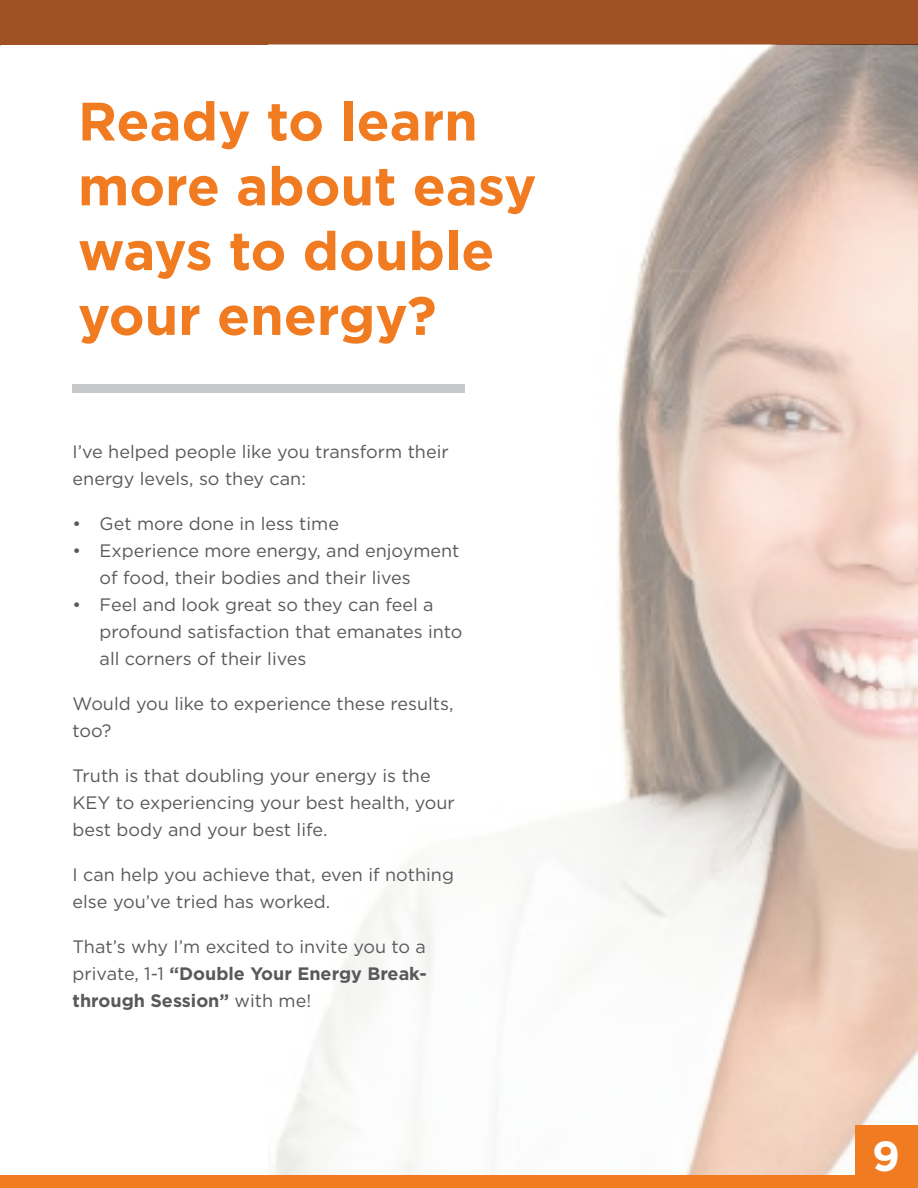
<style>
.page{position:relative;width:918px;height:1188px;background:#fff}
.page>*{position:absolute;margin:0;border:0;box-sizing:border-box;transform-origin:0 0}
.t1{font:700 54px/64.8px "Gotham";color:#f17b21}
.t2{font:700 42px "Gotham";color:#fff}
.t3{font:18px/27px "Gotham";color:#58595b}
.s1{font-weight:700}
</style>
<div class="page">
<div style="left:0;top:0;width:918px;height:45px;background:#a05224"></div>
<img style="left:269px;top:44px;width:648px;height:1131px">
<div style="left:73px;top:384px;width:392px;height:8px;background:#c7c8ca"></div>
<div style="left:0;top:1175px;width:917px;height:13px;background:#f17b21"></div>
<div style="left:855px;top:1125px;width:63px;height:63px;background:#f17b21"></div>
<h1 class="t1" style="left:78px;top:88px;width:460px">Ready to learn more about easy ways to double your energy?</h1>
<p class="t3" style="left:73px;top:438px;width:378px">I’ve helped people like you transform their energy levels, so they can:</p>
<p class="t3" style="left:73px;top:510px;width:268px">• Get more done in less time</p>
<p class="t3" style="left:100px;top:537px;width:361px;text-indent:-27px">• Experience more energy, and enjoyment of food, their bodies and their lives</p>
<p class="t3" style="left:100px;top:591px;width:364px;text-indent:-27px">• Feel and look great so they can feel a profound satisfaction that emanates into all corners of their lives</p>
<p class="t3" style="left:73px;top:690px;width:383px">Would you like to experience these results, too?</p>
<p class="t3" style="left:73px;top:762px;width:384px">Truth is that doubling your energy is the<br>KEY to experiencing your best health, your best body and your best life.</p>
<p class="t3" style="left:73px;top:861px;width:383px">I can help you achieve that, even if nothing else you’ve tried has worked.</p>
<p class="t3" style="left:73px;top:933px;width:356px;text-align:justify">That’s why I’m excited to invite you to a private, 1-1 <span class="s1">“Double Your Energy Break&shy;through Session”</span> with me!</p>
<h2 class="t2" style="left:872px;top:1132px;width:29px">9</h2>
</div>
